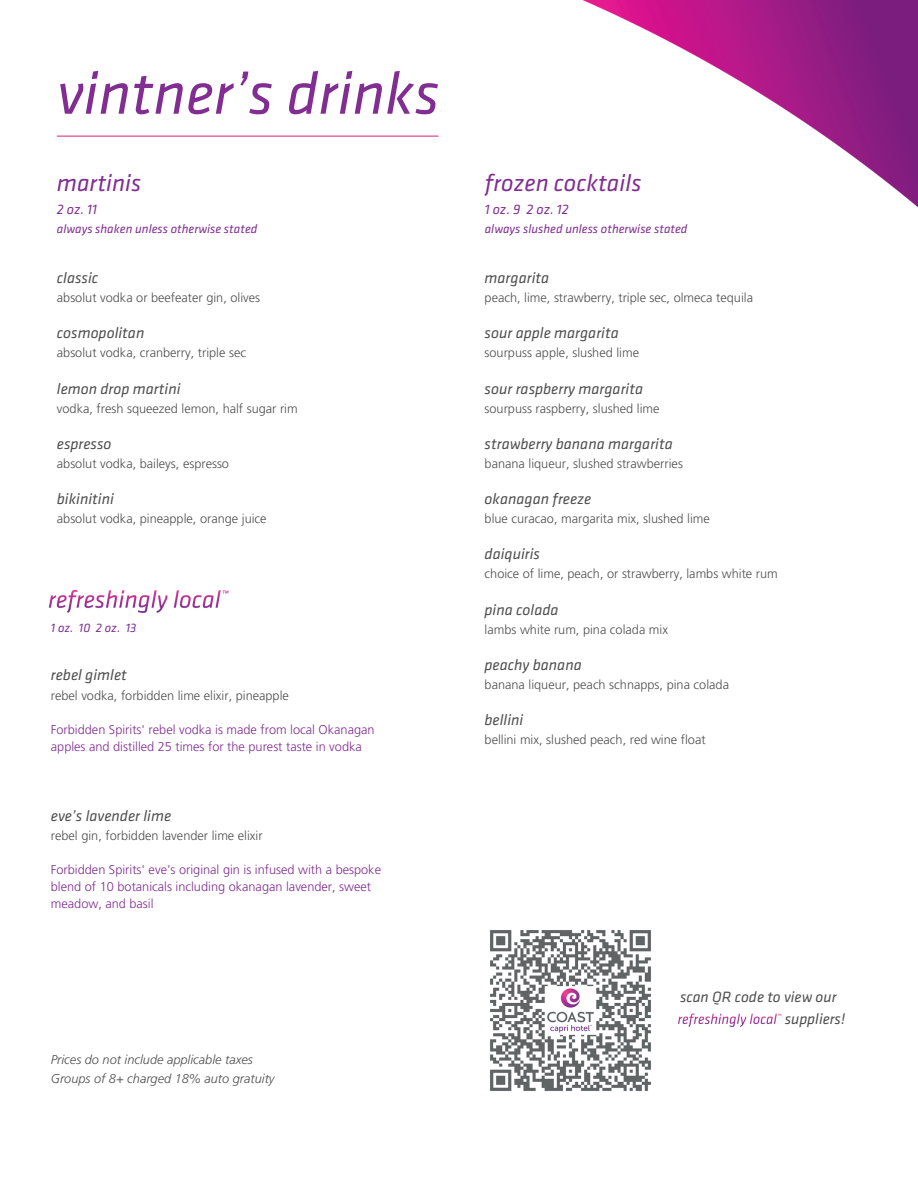
<style>
.page{position:relative;width:918px;height:1188px;background:#fff}
.page>*{position:absolute;margin:0;border:0;box-sizing:border-box;transform-origin:0 0}
.t1{font:italic 61.5px "Klavika";color:#812d91}
.t2{font:italic 24.6px "Klavika";color:#812d91}
.t3{font:italic 15.75px "Klavika";color:#4f4f4f}
.t4{font:italic 15.45px/21.3px "Klavika";color:#4f4f4f}
.t5{font:italic 14.25px "Klavika";color:#812d91}
.t6{font:300 12.75px "Frutiger LT Std";color:#4f4f4f}
.t7{font:300 12.75px/17px "Frutiger LT Std";color:#812d91}
.t8{font:italic 12.75px "Klavika";color:#812d91}
.t9{font:italic 300 12.75px "Frutiger LT Std";color:#4f4f4f}
</style>
<div class="page">
<hr style="left:57px;top:136px;width:382px;height:1px;background:#d93a85">
<img style="left:298px;top:0;width:620px;height:208px">
<img style="left:490px;top:930px;width:161px;height:161px">
<img style="left:678px;top:1013px;width:104px;height:14px">
<img style="left:48px;top:589px;width:181px;height:23px">
<p class="t1" style="left:57px;top:68px;width:384px">vintner’s drinks</p>
<p class="t2" style="left:57px;top:172px;width:86px">martinis</p>
<h2 class="t5" style="left:57px;top:203px;width:42px">2 oz. 11</h2>
<p class="t8" style="left:57px;top:223px;width:202px">always shaken unless otherwise stated</p>
<p class="t3" style="left:57px;top:271px;width:43px">classic</p>
<p class="t6" style="left:57px;top:293px;width:205px">absolut vodka or beefeater gin, olives</p>
<p class="t3" style="left:57px;top:326px;width:89px">cosmopolitan</p>
<p class="t6" style="left:57px;top:348px;width:191px">absolut vodka, cranberry, triple sec</p>
<h1 class="t3" style="left:57px;top:382px;width:125px">lemon drop martini</h1>
<p class="t6" style="left:57px;top:403px;width:242px">vodka, fresh squeezed lemon, half sugar rim</p>
<p class="t3" style="left:57px;top:437px;width:56px">espresso</p>
<p class="t6" style="left:57px;top:458px;width:174px">absolut vodka, baileys, espresso</p>
<p class="t3" style="left:57px;top:492px;width:58px">bikinitini</p>
<p class="t6" style="left:57px;top:514px;width:211px">absolut vodka, pineapple, orange juice</p>
<p class="t8" style="left:51px;top:623px;width:87px">1 oz. 10 2 oz. 13</p>
<p class="t3" style="left:51px;top:669px;width:77px">rebel gimlet</p>
<p class="t6" style="left:51px;top:690px;width:240px">rebel vodka, forbidden lime elixir, pineapple</p>
<p class="t7" style="left:51px;top:722px;width:325px">Forbidden Spirits' rebel vodka is made from local Okanagan apples and distilled 25 times for the purest taste in vodka</p>
<p class="t3" style="left:51px;top:809px;width:122px">eve’s lavender lime</p>
<p class="t6" style="left:51px;top:830px;width:213px">rebel gin, forbidden lavender lime elixir</p>
<p class="t7" style="left:51px;top:862px;width:332px">Forbidden Spirits' eve's original gin is infused with a bespoke blend of 10 botanicals including okanagan lavender, sweet meadow, and basil</p>
<p class="t9" style="left:51px;top:1054px;width:203px">Prices do not include applicable taxes</p>
<p class="t9" style="left:51px;top:1073px;width:225px">Groups of 8+ charged 18% auto gratuity</p>
<p class="t2" style="left:485px;top:172px;width:158px">frozen cocktails</p>
<p class="t5" style="left:485px;top:203px;width:85px">1oz.9 2oz.12</p>
<p class="t8" style="left:485px;top:223px;width:204px">always slushed unless otherwise stated</p>
<p class="t3" style="left:485px;top:271px;width:66px">margarita</p>
<p class="t6" style="left:485px;top:293px;width:270px">peach, lime, strawberry, triple sec, olmeca tequila</p>
<p class="t3" style="left:485px;top:326px;width:136px">sour apple margarita</p>
<p class="t6" style="left:485px;top:348px;width:156px">sourpuss apple, slushed lime</p>
<p class="t3" style="left:485px;top:382px;width:160px">sour raspberry margarita</p>
<p class="t6" style="left:485px;top:403px;width:176px">sourpuss raspberry, slushed lime</p>
<p class="t3" style="left:485px;top:437px;width:190px">strawberry banana margarita</p>
<p class="t6" style="left:485px;top:458px;width:200px">banana liqueur, slushed strawberries</p>
<p class="t3" style="left:485px;top:492px;width:108px">okanagan freeze</p>
<p class="t6" style="left:485px;top:514px;width:227px">blue curacao, margarita mix, slushed lime</p>
<p class="t3" style="left:485px;top:547px;width:57px">daiquiris</p>
<p class="t6" style="left:485px;top:569px;width:295px">choice of lime, peach, or strawberry, lambs white rum</p>
<p class="t3" style="left:485px;top:603px;width:76px">pina colada</p>
<p class="t6" style="left:485px;top:624px;width:185px">lambs white rum, pina colada mix</p>
<p class="t3" style="left:485px;top:658px;width:99px">peachy banana</p>
<p class="t6" style="left:485px;top:679px;width:246px">banana liqueur, peach schnapps, pina colada</p>
<p class="t3" style="left:485px;top:713px;width:40px">bellini</p>
<p class="t6" style="left:485px;top:735px;width:223px">bellini mix, slushed peach, red wine float</p>
<p class="t4" style="left:785px;top:988px;width:62px;text-indent:-105px">scan QR code to view our suppliers!</p>
</div>
